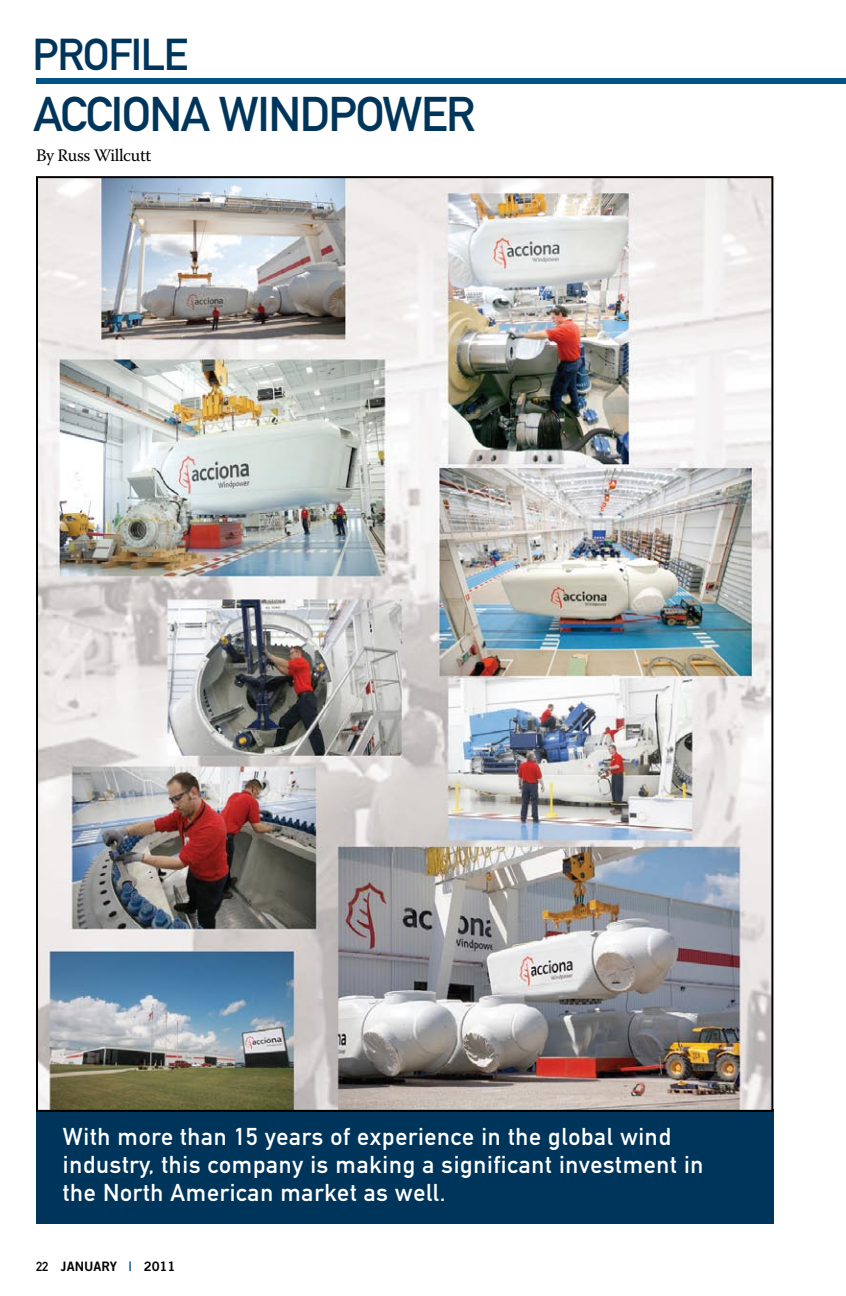
<style>
.page{position:relative;width:846px;height:1296px;background:#fff}
.page>*{position:absolute;margin:0;border:0;box-sizing:border-box;transform-origin:0 0}
.t1{font:48px "DIN Mittelschrift Alternate";letter-spacing:-.03em;color:#00355b}
.t2{font:44px "DIN Mittelschrift Alternate";letter-spacing:-.03em;color:#00355b}
.t3{font:24px/28px "DIN Mittelschrift Alternate";letter-spacing:.03em;color:#fff}
.t4{font:17.6px "Warnock Pro";letter-spacing:-.02em;color:#000}
.t5{font:13px "Trade Gothic Bold Two";color:#000}
.s1{font-family:"DIN Mittelschrift Alternate"}
.s2{color:#005387}
</style>
<div class="page">
<div style="left:36px;top:1109px;width:737px;height:115px;background:#00355b"></div>
<div style="left:36px;top:79px;width:810px;height:5px;background:#005387"></div>
<img style="left:39px;top:179px;width:731px;height:930px">
<h2 class="t2" style="left:33px;top:29px;width:157px">PROFILE</h2>
<h1 class="t1" style="left:33px;top:86px;width:325px">ACCIONA Win dpower</h1>
<p class="t4" style="left:36px;top:144px;width:117px">By Russ Willcutt</p>
<p class="t3" style="left:63px;top:1122px;width:642px">With more than 15 years of experience in the global wind industry, this company is making a significant investment in the North American market as well.</p>
<p class="t5" style="left:36px;top:1258px;width:141px"><span class="s1">22</span> JANUARY <span class="s2">|</span> 2011</p>
</div>
